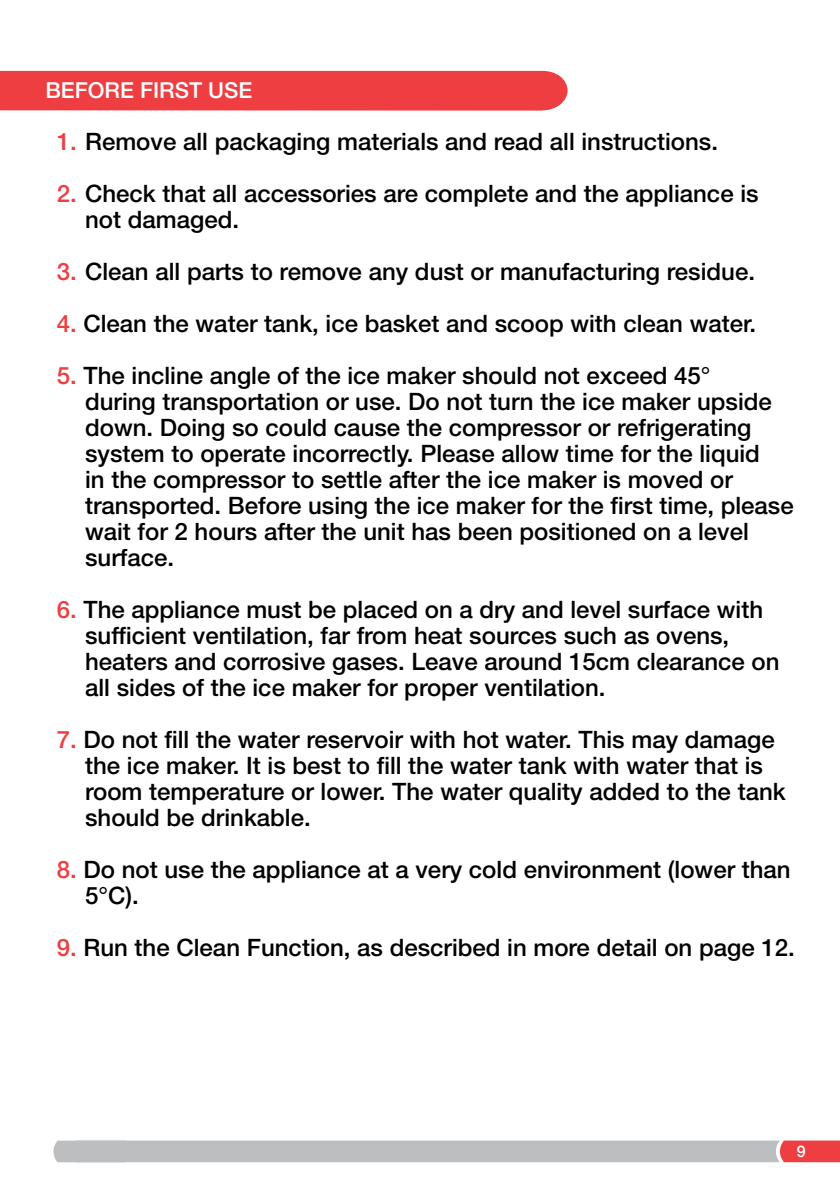
<style>
.page{position:relative;width:840px;height:1191px;background:#fff}
.page>*{position:absolute;margin:0;border:0;box-sizing:border-box;transform-origin:0 0}
.t1{font:500 24px/26px "Helvetica Neue LT Std";color:#000}
.t2{font:500 22px "Helvetica Neue LT Std";color:#fff}
.t3{font:500 16px "Helvetica Neue LT Std";color:#fff}
.s1{color:#ef3e42}
</style>
<div class="page">
<svg style="left:53px;top:1140px;width:786px;height:22px;background:#c1b6b9"></svg>
<div style="left:0;top:71px;width:567px;height:40px;background:#ef3e42"></div>
<p class="t2" style="left:45px;top:77px;width:208px">BEFORE FIRST USE</p>
<p class="t1" style="left:57px;top:128px;width:662px"><span class="s1">1.</span> Remove all packaging materials and read all instructions.</p>
<p class="t1" style="left:85px;top:180px;width:674px;text-indent:-28px"><span class="s1">2.</span> Check that all accessories are complete and the appliance is not damaged.</p>
<p class="t1" style="left:57px;top:258px;width:699px"><span class="s1">3.</span> Clean all parts to remove any dust or manufacturing residue.</p>
<p class="t1" style="left:57px;top:310px;width:700px"><span class="s1">4.</span> Clean the water tank, ice basket and scoop with clean water.</p>
<p class="t1" style="left:85px;top:362px;width:709px;text-indent:-28px"><span class="s1">5.</span> The incline angle of the ice maker should not exceed 45°<br>during transportation or use. Do not turn the ice maker upside down. Doing so could cause the compressor or refrigerating system to operate incorrectly. Please allow time for the liquid<br>in the compressor to settle after the ice maker is moved or transported. Before using the ice maker for the first time, please wait for 2 hours after the unit has been positioned on a level surface.</p>
<p class="t1" style="left:85px;top:596px;width:695px;text-indent:-28px"><span class="s1">6.</span> The appliance must be placed on a dry and level surface with sufficient ventilation, far from heat sources such as ovens, heaters and corrosive gases. Leave around 15cm clearance on all sides of the ice maker for proper ventilation.</p>
<p class="t1" style="left:85px;top:726px;width:701px;text-indent:-28px"><span class="s1">7.</span> Do not fill the water reservoir with hot water. This may damage the ice maker. It is best to fill the water tank with water that is room temperature or lower. The water quality added to the tank should be drinkable.</p>
<p class="t1" style="left:85px;top:856px;width:706px;text-indent:-28px"><span class="s1">8.</span> Do not use the appliance at a very cold environment (lower than<br>5°C).</p>
<p class="t1" style="left:57px;top:934px;width:739px"><span class="s1">9.</span> Run the Clean Function, as described in more detail on page 12.</p>
<p class="t3" style="left:796px;top:1141px;width:10px">9</p>
</div>
